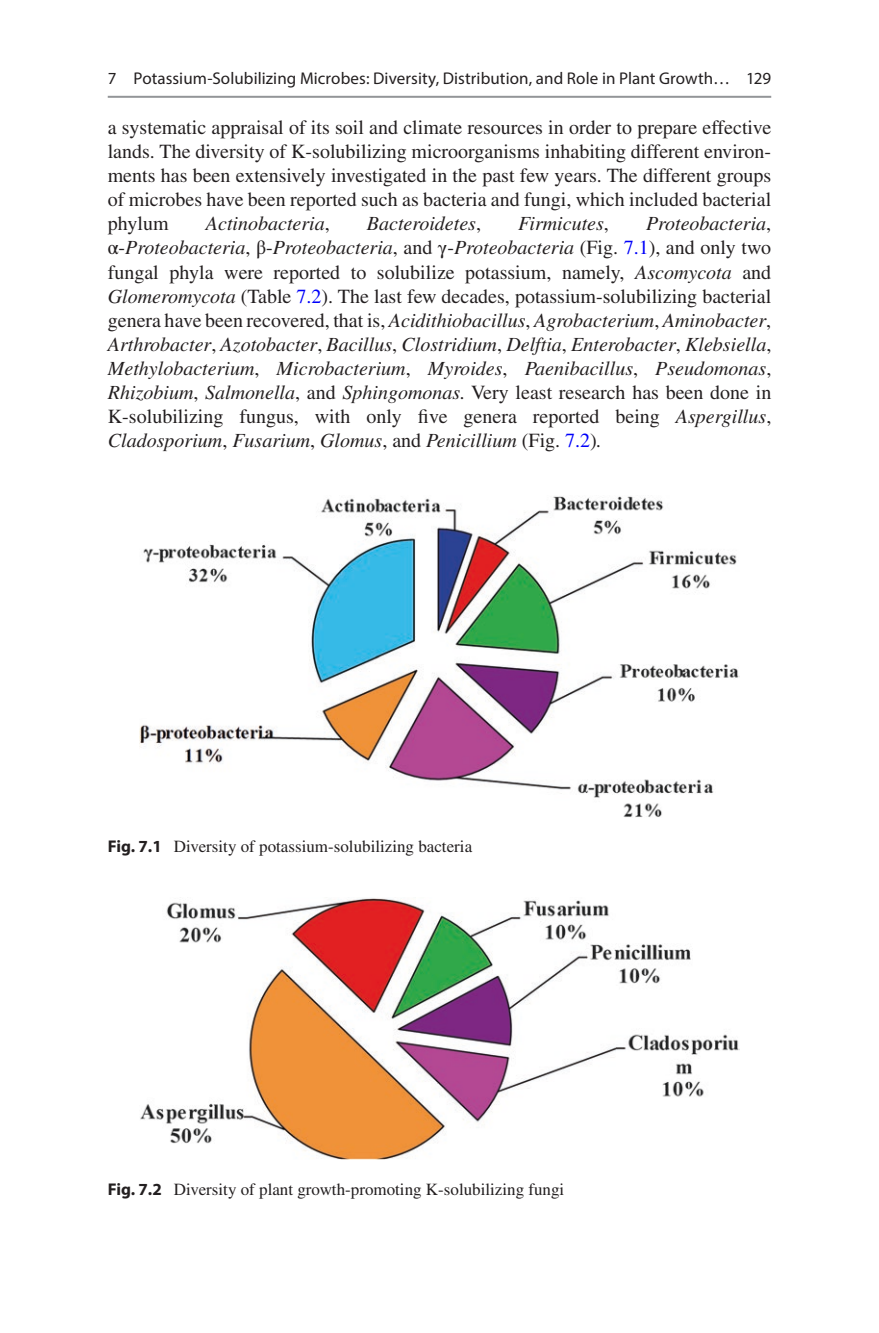
<style>
.page{position:relative;width:879px;height:1333px;background:#fff}
.page>*{position:absolute;margin:0;border:0;box-sizing:border-box;transform-origin:0 0}
.t1{font:20px/24px "Jqwxkm Jpjnpt Times LT Std";color:#231f20}
.t2{font:italic 20px/24px "Lqdyds Dmqnsm Times LT Std";color:#231f20;text-align:right}
.t3{font:17px "Jqwxkm Jpjnpt Times LT Std";color:#231f20}
.t4{font:17px "Qncyts Bnqnmf Myriad Pro";letter-spacing:.005em;color:#231f20}
.s1{font-family:"Jqwxkm Jpjnpt Times LT Std";font-style:normal}
.s2{font-family:"Fjvhhf Mjlfjj STIX General";font-style:normal}
.s3{font-family:"Jqwxkm Jpjnpt Times LT Std";font-style:normal;color:#0000fa}
.s4{font-family:"Lqdyds Dmqnsm Times LT Std";font-style:italic}
.s5{color:#0000fa}
.s6{font-family:"Jygghq Xljwxk Myriad Pro";font-weight:700}
</style>
<div class="page">
<img style="left:139px;top:496px;width:600px;height:321px">
<img style="left:140px;top:898px;width:599px;height:261px">
<hr style="left:108px;top:96px;width:663px;height:2px;background:#939598">
<p class="t4" style="left:108px;top:68px;width:624px">7 Potassium-Solubilizing Microbes: Diversity, Distribution, and Role in Plant Growth…</p>
<p class="t4" style="left:746px;top:68px;width:27px">129</p>
<p class="t1" style="left:108px;top:116px;width:665px;text-align:justify">a systematic appraisal of its soil and climate resources in order to prepare effective lands. The diversity of K-solubilizing microorganisms inhabiting different environ&shy;ments has been extensively investigated in the past few years. The different groups of microbes have been reported such as bacteria and fungi, which included bacterial phylum</p>
<p class="t2" style="left:108px;top:212px;width:665px">Proteobacteria<span class="s1">,<br></span><span class="s2">α</span><span class="s1">-</span>Proteobacteria<span class="s1">,</span> <span class="s2">β</span><span class="s1">-</span>Proteobacteria<span class="s1">, and</span> <span class="s2">γ</span><span class="s1">-</span>Proteobacteria <span class="s1">(Fig.</span> <span class="s3">7.1</span><span class="s1">), and only two</span></p>
<p class="t1" style="left:108px;top:260px;width:665px">fungal phyla were reported to solubilize potassium, namely, <span class="s4">Ascomycota</span> and<br><span class="s4">Glomeromycota</span> (Table <span class="s5">7.2</span>). The last few decades, potassium-solubilizing bacterial</p>
<p class="t2" style="left:108px;top:308px;width:665px;text-align:justify"><span class="s1">genera have been recovered, that is,</span> Acidithiobacillus<span class="s1">,</span> Agrobacterium<span class="s1">,</span> Aminobacter<span class="s1">, </span>Arthrobacter<span class="s1">,</span> Azotobacter<span class="s1">,</span> Bacillus<span class="s1">,</span> Clostridium<span class="s1">,</span> Delftia<span class="s1">,</span> Enterobacter<span class="s1">,</span> Klebsiella<span class="s1">, </span>Methylobacterium<span class="s1">,</span> Microbacterium<span class="s1">,</span> Myroides<span class="s1">,</span> Paenibacillus<span class="s1">,</span> Pseudomonas<span class="s1">,</span></p>
<p class="t1" style="left:108px;top:380px;width:665px"><span class="s4">Rhizobium</span>, <span class="s4">Salmonella</span>, and <span class="s4">Sphingomonas.</span> Very least research has been done in<br>K-solubilizing fungus, with only five genera reported being <span class="s4">Aspergillus</span>,</p>
<p class="t2" style="left:108px;top:428px;width:495px">Cladosporium<span class="s1">,</span> Fusarium<span class="s1">,</span> Glomus<span class="s1">, and</span> Penicillium <span class="s1">(Fig.</span> <span class="s3">7.2</span><span class="s1">)</span>.</p>
<p class="t2" style="left:206px;top:212px;width:125px">Actinobacteria<span class="s1">,</span></p>
<p class="t2" style="left:367px;top:212px;width:116px">Bacteroidetes<span class="s1">,</span></p>
<p class="t2" style="left:518px;top:212px;width:92px">Firmicutes<span class="s1">,</span></p>
<p class="t3" style="left:108px;top:837px;width:366px"><span class="s6">Fig. 7.1</span> Diversity of potassium-solubilizing bacteria</p>
<p class="t3" style="left:108px;top:1179px;width:458px"><span class="s6">Fig. 7.2</span> Diversity of plant growth-promoting K-solubilizing fungi</p>
</div>
